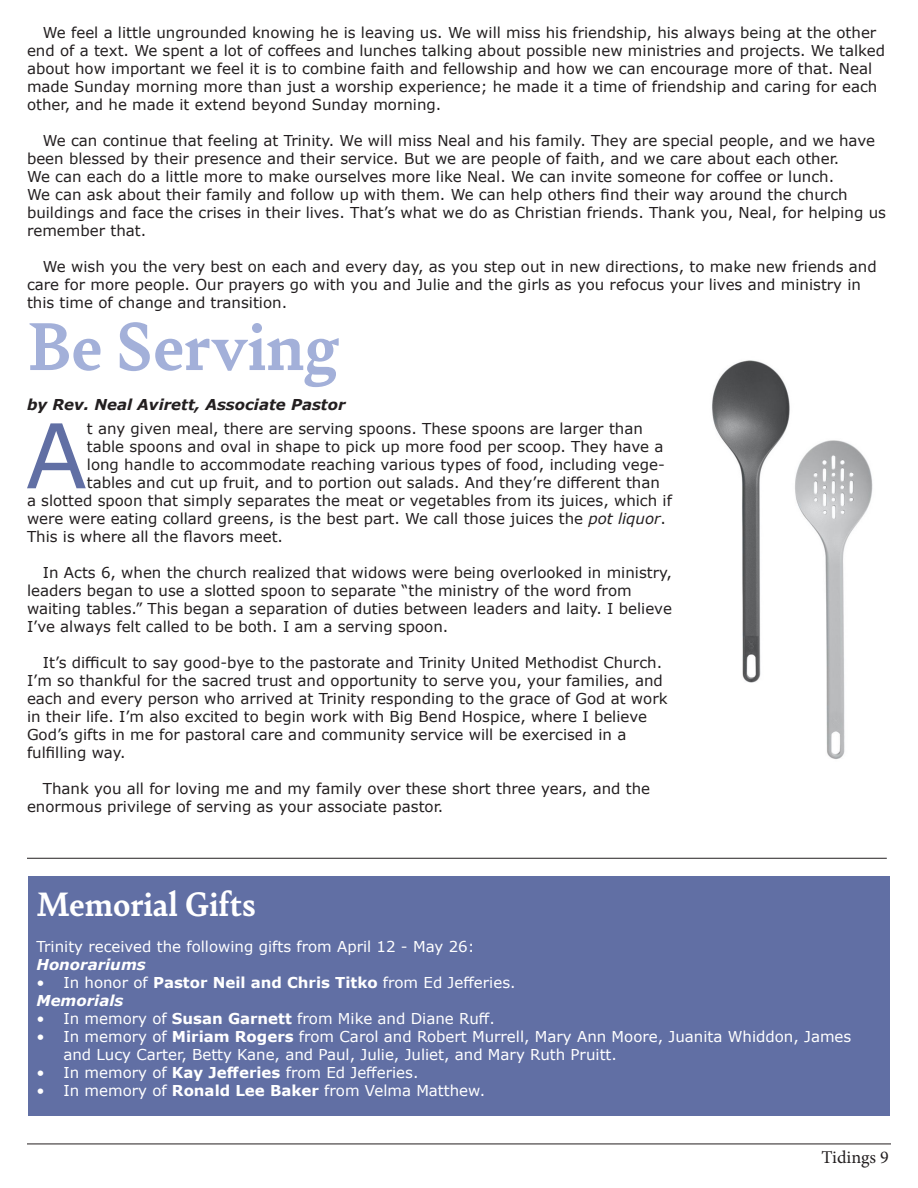
<style>
.page{position:relative;width:918px;height:1188px;background:#fff}
.page>*{position:absolute;margin:0;border:0;box-sizing:border-box;transform-origin:0 0}
.Drop_Cap{font:89.25px "Verdana";color:#616fa4}
.Article_Heading{font:700 72px "Bely";color:#a3b0d9}
.Section_Headings{font:700 36px "Bely";color:#fff}
.t1{font:18px "Minion Pro";color:#231f20}
.Normal__Web{font:15px/18px "Verdana";color:#231f20}
.Drop_Cap-2{font:15px "Verdana";color:#231f20}
.t2{font:15px/18px "Verdana";color:#fff}
.t3{font:italic 700 15px "Verdana";color:#231f20}
.t4{font:italic 700 15px "Verdana";color:#fff}
.s1{font-style:italic}
.s2{font-weight:700}
</style>
<div class="page">
<hr style="left:27px;top:1144px;width:864px;height:1px;background:#231f20">
<img style="left:712px;top:360px;width:161px;height:399px">
<div style="left:28px;top:876px;width:862px;height:239px;background:#616fa4"></div>
<hr style="left:27px;top:858px;width:860px;height:1px;background:#231f20">
<p class="Normal__Web" style="left:27px;top:24px;width:860px;text-indent:16px">We feel a little ungrounded knowing he is leaving us. We will miss his friendship, his always being at the other end of a text. We spent a lot of coffees and lunches talking about possible new ministries and projects. We talked about how important we feel it is to combine faith and fellowship and how we can encourage more of that. Neal made Sunday morning more than just a worship experience; he made it a time of friendship and caring for each other, and he made it extend beyond Sunday morning.</p>
<p class="Normal__Web" style="left:27px;top:132px;width:861px;text-indent:16px">We can continue that feeling at Trinity. We will miss Neal and his family. They are special people, and we have been blessed by their presence and their service. But we are people of faith, and we care about each other.<br>We can each do a little more to make ourselves more like Neal. We can invite someone for coffee or lunch.<br>We can ask about their family and follow up with them. We can help others find their way around the church buildings and face the crises in their lives. That’s what we do as Christian friends. Thank you, Neal, for helping us remember that.</p>
<p class="Normal__Web" style="left:27px;top:258px;width:851px;text-indent:16px">We wish you the very best on each and every day, as you step out in new directions, to make new friends and care for more people. Our prayers go with you and Julie and the girls as you refocus your lives and ministry in this time of change and transition.</p>
<p class="Article_Heading" style="left:27px;top:295px;width:314px">Be Serving</p>
<p class="t3" style="left:27px;top:394px;width:320px">by Rev. Neal Avirett, Associate Pastor</p>
<p class="Drop_Cap" style="left:26px;top:395px;width:63px">A</p>
<p class="Drop_Cap-2" style="left:87px;top:419px;width:558px">t any given meal, there are serving spoons. These spoons are larger than</p>
<p class="Drop_Cap-2" style="left:87px;top:437px;width:578px">table spoons and oval in shape to pick up more food per scoop. They have a</p>
<p class="Drop_Cap-2" style="left:87px;top:455px;width:580px">long handle to accommodate reaching various types of food, including vege-</p>
<p class="Drop_Cap-2" style="left:87px;top:473px;width:575px">tables and cut up fruit, and to portion out salads. And they’re different than</p>
<p class="Drop_Cap-2" style="left:27px;top:491px;width:646px">a slotted spoon that simply separates the meat or vegetables from its juices, which if</p>
<p class="Drop_Cap-2" style="left:27px;top:509px;width:641px">were were eating collard greens, is the best part. We call those juices the <span class="s1">pot liquor</span>.</p>
<p class="Drop_Cap-2" style="left:27px;top:527px;width:258px">This is where all the flavors meet.</p>
<p class="Normal__Web" style="left:27px;top:564px;width:647px;text-indent:16px">In Acts 6, when the church realized that widows were being overlooked in ministry, leaders began to use a slotted spoon to separate “the ministry of the word from waiting tables.” This began a separation of duties between leaders and laity. I believe I’ve always felt called to be both. I am a serving spoon.</p>
<p class="Normal__Web" style="left:27px;top:654px;width:642px;text-indent:16px">It’s difficult to say good-bye to the pastorate and Trinity United Methodist Church.<br>I’m so thankful for the sacred trust and opportunity to serve you, your families, and each and every person who arrived at Trinity responding to the grace of God at work in their life. I’m also excited to begin work with Big Bend Hospice, where I believe God’s gifts in me for pastoral care and community service will be exercised in a fulfilling way.</p>
<p class="Normal__Web" style="left:27px;top:780px;width:625px;text-indent:16px">Thank you all for loving me and my family over these short three years, and the enormous privilege of serving as your associate pastor.</p>
<p class="Section_Headings" style="left:36px;top:879px;width:221px">Memorial Gifts</p>
<p class="t2" style="left:36px;top:938px;width:440px">Trinity received the following gifts from April 12 - May 26:</p>
<p class="t4" style="left:36px;top:954px;width:111px">Honorariums</p>
<p class="t2" style="left:36px;top:974px;width:481px">• In honor of <span class="s2">Pastor Neil and Chris Titko</span> from Ed Jefferies.</p>
<p class="t4" style="left:36px;top:990px;width:88px">Memorials</p>
<p class="t2" style="left:36px;top:1010px;width:460px">• In memory of <span class="s2">Susan Garnett</span> from Mike and Diane Ruff.</p>
<p class="t2" style="left:63px;top:1028px;width:789px;text-indent:-27px">• In memory of <span class="s2">Miriam Rogers</span> from Carol and Robert Murrell, Mary Ann Moore, Juanita Whiddon, James and Lucy Carter, Betty Kane, and Paul, Julie, Juliet, and Mary Ruth Pruitt.</p>
<p class="t2" style="left:36px;top:1064px;width:384px">• In memory of <span class="s2">Kay Jefferies</span> from Ed Jefferies.</p>
<p class="t2" style="left:36px;top:1082px;width:450px">• In memory of <span class="s2">Ronald Lee Baker</span> from Velma Matthew.</p>
<p class="t1" style="left:821px;top:1145px;width:69px">Tidings 9</p>
</div>
